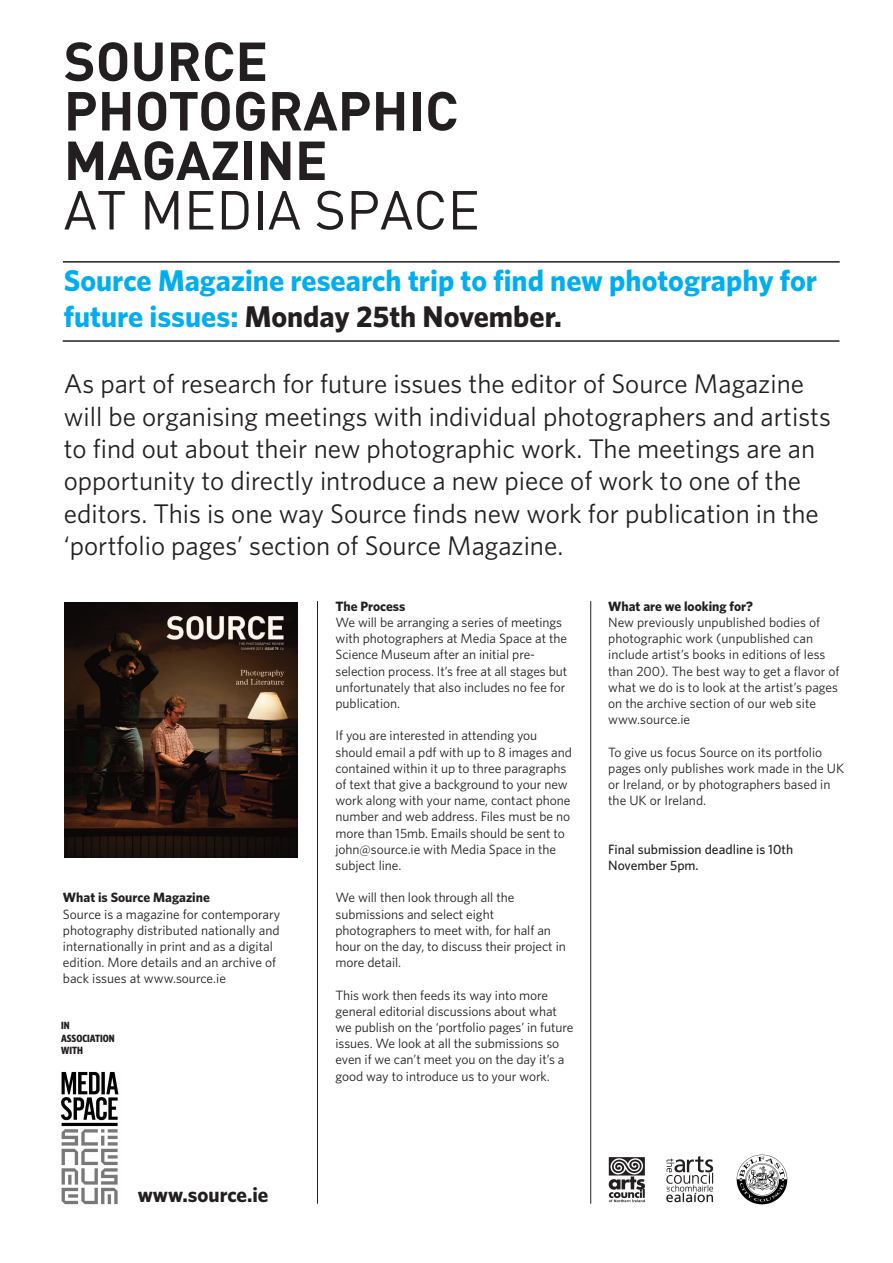
<style>
.page{position:relative;width:893px;height:1263px;background:#fff}
.page>*{position:absolute;margin:0;border:0;box-sizing:border-box;transform-origin:0 0}
.t1{font:700 54px/49.5px "DIN";color:#231f20}
.t2{font:54px "DIN";color:#231f20}
.t3{font:700 30px/36px "Whitney";color:#00aeef}
.t4{font:27px/32.4px "Whitney";color:#231f20}
.t5{font:700 20.85px "Whitney";color:#231f20}
.t6{font:13.5px/16.2px "Whitney";letter-spacing:-.005em;color:#231f20}
.t7{font:700 13.5px "Whitney";color:#231f20}
.t8{font:500 13.5px/16.2px "Whitney";color:#231f20}
.t9{font:700 condensed 10.5px/12.6px "Whitney HTF";color:#231f20}
.s1{color:#231f20}
</style>
<div class="page">
<hr style="left:63px;top:261px;width:777px;height:2px;background:#231f20">
<hr style="left:63px;top:340px;width:776px;height:2px;background:#231f20">
<hr style="left:317px;top:601px;width:1px;height:603px;background:#231f20">
<hr style="left:590px;top:601px;width:1px;height:603px;background:#231f20">
<img style="left:608px;top:1157px;width:37px;height:46px">
<img style="left:666px;top:1156px;width:48px;height:47px">
<img style="left:736px;top:1154px;width:51px;height:51px">
<img style="left:64px;top:602px;width:234px;height:255px">
<img style="left:60px;top:1071px;width:59px;height:134px">
<h1 class="t1" style="left:64px;top:38px;width:396px">SOURCE<br>PHOTOGRAPHIC<br>MAGAZINE</h1>
<h1 class="t2" style="left:64px;top:176px;width:418px">AT MEDIA SPACE</h1>
<h2 class="t3" style="left:64px;top:263px;width:755px">Source Magazine research trip to find new photography for future issues: <span class="s1">Monday 25th November.</span></h2>
<p class="t4" style="left:64px;top:368px;width:769px">As part of research for future issues the editor of Source Magazine will be organising meetings with individual photographers and artists to find out about their new photographic work. The meetings are an opportunity to directly introduce a new piece of work to one of the editors. This is one way Source finds new work for publication in the ‘portfolio pages’ section of Source Magazine.</p>
<p class="t7" style="left:63px;top:890px;width:149px">What is Source Magazine</p>
<p class="t6" style="left:63px;top:906px;width:219px">Source is a magazine for contemporary photography distributed nationally and internationally in print and as a digital edition. More details and an archive of back issues at www.source.ie</p>
<p class="t9" style="left:61px;top:1019px;width:55px">IN<br>ASSOCIATION<br>WITH</p>
<h3 class="t5" style="left:138px;top:1182px;width:132px">www.source.ie</h3>
<p class="t7" style="left:336px;top:598px;width:71px">The Process</p>
<p class="t6" style="left:336px;top:614px;width:233px">We will be arranging a series of meetings with photographers at Media Space at the Science Museum after an initial pre&shy;selection process. It’s free at all stages but unfortunately that also includes no fee for publication.</p>
<p class="t6" style="left:336px;top:728px;width:238px">If you are interested in attending you should email a pdf with up to 8 images and contained within it up to three paragraphs of text that give a background to your new work along with your name, contact phone number and web address. Files must be no more than 15mb. Emails should be sent to john@source.ie with Media Space in the subject line.</p>
<p class="t6" style="left:336px;top:890px;width:232px">We will then look through all the submissions and select eight photographers to meet with, for half an hour on the day, to discuss their project in more detail.</p>
<p class="t6" style="left:336px;top:987px;width:240px">This work then feeds its way into more general editorial discussions about what we publish on the ‘portfolio pages’ in future issues. We look at all the submissions so even if we can’t meet you on the day it’s a good way to introduce us to your work.</p>
<p class="t7" style="left:608px;top:598px;width:146px">What are we looking for?</p>
<p class="t6" style="left:608px;top:614px;width:233px">New previously unpublished bodies of photographic work (unpublished can include artist’s books in editions of less than 200). The best way to get a flavor of what we do is to look at the artist’s pages on the archive section of our web site www.source.ie</p>
<p class="t6" style="left:608px;top:744px;width:238px">To give us focus Source on its portfolio pages only publishes work made in the UK or Ireland, or by photographers based in the UK or Ireland.</p>
<p class="t8" style="left:608px;top:841px;width:186px">Final submission deadline is 10th<br>November 5pm.</p>
</div>
